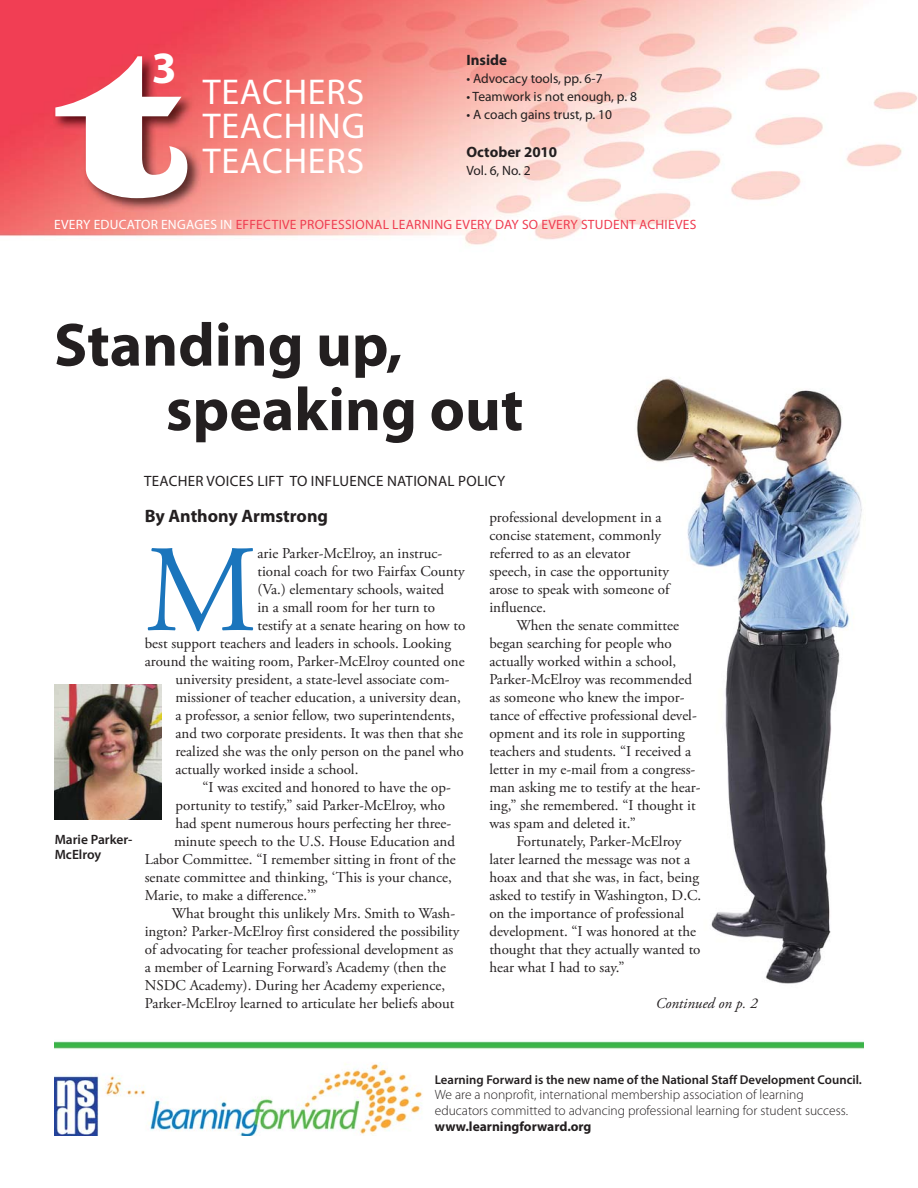
<style>
.page{position:relative;width:918px;height:1188px;background:#fff}
.page>*{position:absolute;margin:0;border:0;box-sizing:border-box;transform-origin:0 0}
.t1{font:202.5px "Latin Wide";color:#fff}
.t2{font:123.6px "Adobe Garamond Pro";color:#1b75bc}
.t3{font:700 61.5px/64.5px "Myriad Pro";color:#231f20}
.t4{font:700 45px "Myriad Pro";color:#fff}
.t5{font:36px/34.5px "Myriad Pro";letter-spacing:.02em;color:#fff}
.t6{font:700 18px "Myriad Pro";color:#231f20}
.t7{font:15px/18px "Adobe Garamond Pro";color:#231f20}
.t8{font:15px "Myriad Pro";letter-spacing:.02em;color:#231f20}
.t9{font:700 15px "Myriad Pro";color:#231f20}
.t10{font:italic 15px "Adobe Garamond Pro";color:#231f20}
.t11{font:300 13.5px/15.8px "Myriad Pro";color:#231f20}
.t12{font:13.5px "Myriad Pro";letter-spacing:.02em;color:#ef3d51}
.t13{font:13.5px "Myriad Pro";color:#231f20}
.t14{font:700 13.5px "Myriad Pro";color:#231f20}
.t15{font:600 13.5px/15px "Myriad Pro";color:#231f20}
.t16{font:600 12.75px "Myriad Pro";color:#231f20}
.s1{color:#fff}
</style>
<div class="page">
<img style="left:0;top:0;width:918px;height:246px">
<img style="left:54px;top:1041px;width:810px;height:94px">
<img style="left:53px;top:55px;width:149px;height:156px">
<img style="left:54px;top:684px;width:108px;height:135px">
<img style="left:635px;top:377px;width:227px;height:607px">
<h3 class="t4" style="left:152px;top:51px;width:26px">3</h3>
<h1 class="t1" style="left:62px;top:34px;width:130px">t</h1>
<h3 class="t5" style="left:203px;top:78px;width:164px">TEACHERS<br>TEACHING</h3>
<h3 class="t5" style="left:203px;top:147px;width:163px">TEACHERS</h3>
<p class="t9" style="left:466px;top:55px;width:42px">Inside</p>
<p class="t13" style="left:466px;top:74px;width:138px">• Advocacy tools, pp. 6-7</p>
<p class="t13" style="left:466px;top:92px;width:172px">• Teamwork is not enough, p. 8</p>
<p class="t13" style="left:466px;top:110px;width:147px">• A coach gains trust, p. 10</p>
<p class="t9" style="left:466px;top:146px;width:92px">October 2010</p>
<p class="t13" style="left:466px;top:165px;width:66px">Vol. 6, No. 2</p>
<p class="t12" style="left:54px;top:219px;width:644px"><span class="s1">EVERY EDUCATOR ENGAGES IN</span> EFFECTIVE PROFESSIONAL LEARNING EVERY DAY SO EVERY STUDENT ACHIEVES</p>
<h3 class="t3" style="left:166px;top:319px;width:359px;text-indent:-112px">Standing up, speaking out</h3>
<p class="t8" style="left:144px;top:475px;width:363px">TEACHER VOICES LIFT TO INFLUENCE NATIONAL POLICY</p>
<p class="t6" style="left:145px;top:509px;width:185px">By Anthony Armstrong</p>
<h2 class="t2" style="left:145px;top:542px;width:114px">M</h2>
<p class="t7" style="left:257px;top:546px;width:186px">arie Parker-McElroy, an instruc-</p>
<p class="t7" style="left:489px;top:510px;width:182px">professional development in a concise statement, commonly referred to as an elevator speech, in case the opportunity arose to speak with someone of influence.</p>
<p class="t7" style="left:489px;top:618px;width:213px;text-indent:27px">When the senate committee began searching for people who actually worked within a school,<br>Parker-McElroy was recommended as someone who knew the impor&shy;tance of effective professional devel&shy;opment and its role in supporting teachers and students. “I received a letter in my e-mail from a congress&shy;man asking me to testify at the hear&shy;ing,” she remembered. “I thought it was spam and deleted it.”</p>
<p class="t7" style="left:489px;top:834px;width:213px;text-indent:27px">Fortunately, Parker-McElroy later learned the message was not a hoax and that she was, in fact, being asked to testify in Washington, D.C. on the importance of professional development. “I was honored at the thought that they actually wanted to hear what I had to say.”</p>
<p class="t10" style="left:656px;top:997px;width:103px">Continued on p. 2</p>
<p class="t7" style="left:257px;top:564px;width:209px">tional coach for two Fairfax County</p>
<p class="t7" style="left:257px;top:582px;width:188px">(Va.) elementary schools, waited</p>
<p class="t7" style="left:257px;top:600px;width:179px">in a small room for her turn to</p>
<p class="t7" style="left:257px;top:618px;width:209px">testify at a senate hearing on how to</p>
<p class="t7" style="left:145px;top:636px;width:308px">best support teachers and leaders in schools. Looking</p>
<p class="t7" style="left:145px;top:654px;width:321px">around the waiting room, Parker-McElroy counted one</p>
<p class="t7" style="left:176px;top:672px;width:276px">university president, a state-level associate com-</p>
<p class="t7" style="left:176px;top:690px;width:287px">missioner of teacher education, a university dean,</p>
<p class="t7" style="left:176px;top:708px;width:281px">a professor, a senior fellow, two superintendents,</p>
<p class="t7" style="left:176px;top:726px;width:289px">and two corporate presidents. It was then that she</p>
<p class="t7" style="left:176px;top:744px;width:290px">realized she was the only person on the panel who</p>
<p class="t7" style="left:176px;top:762px;width:184px">actually worked inside a school.</p>
<p class="t7" style="left:202px;top:780px;width:250px">“I was excited and honored to have the op-</p>
<p class="t7" style="left:176px;top:798px;width:271px">portunity to testify,” said Parker-McElroy, who</p>
<p class="t7" style="left:176px;top:816px;width:277px">had spent numerous hours perfecting her three-</p>
<p class="t7" style="left:174px;top:834px;width:283px">minute speech to the U.S. House Education and</p>
<p class="t7" style="left:145px;top:852px;width:313px">Labor Committee. “I remember sitting in front of the</p>
<p class="t7" style="left:145px;top:870px;width:309px">senate committee and thinking, ‘This is your chance,</p>
<p class="t7" style="left:145px;top:888px;width:173px">Marie, to make a difference.’”</p>
<p class="t7" style="left:172px;top:906px;width:285px">What brought this unlikely Mrs. Smith to Wash-</p>
<p class="t7" style="left:145px;top:924px;width:316px">ington? Parker-McElroy first considered the possibility</p>
<p class="t7" style="left:145px;top:942px;width:310px">of advocating for teacher professional development as</p>
<p class="t7" style="left:145px;top:960px;width:303px">a member of Learning Forward’s Academy (then the</p>
<p class="t7" style="left:145px;top:978px;width:302px">NSDC Academy). During her Academy experience,</p>
<p class="t7" style="left:145px;top:996px;width:311px">Parker-McElroy learned to articulate her beliefs about</p>
<p class="t15" style="left:55px;top:833px;width:79px">Marie Parker-<br>McElroy</p>
<p class="t16" style="left:435px;top:1074px;width:428px">Learning Forward is the new name of the National Staff Development Council.</p>
<p class="t11" style="left:435px;top:1088px;width:415px">We are a nonprofit, international membership association of learning educators committed to advancing professional learning for student success.</p>
<p class="t14" style="left:435px;top:1121px;width:158px">www.learningforward.org</p>
</div>
